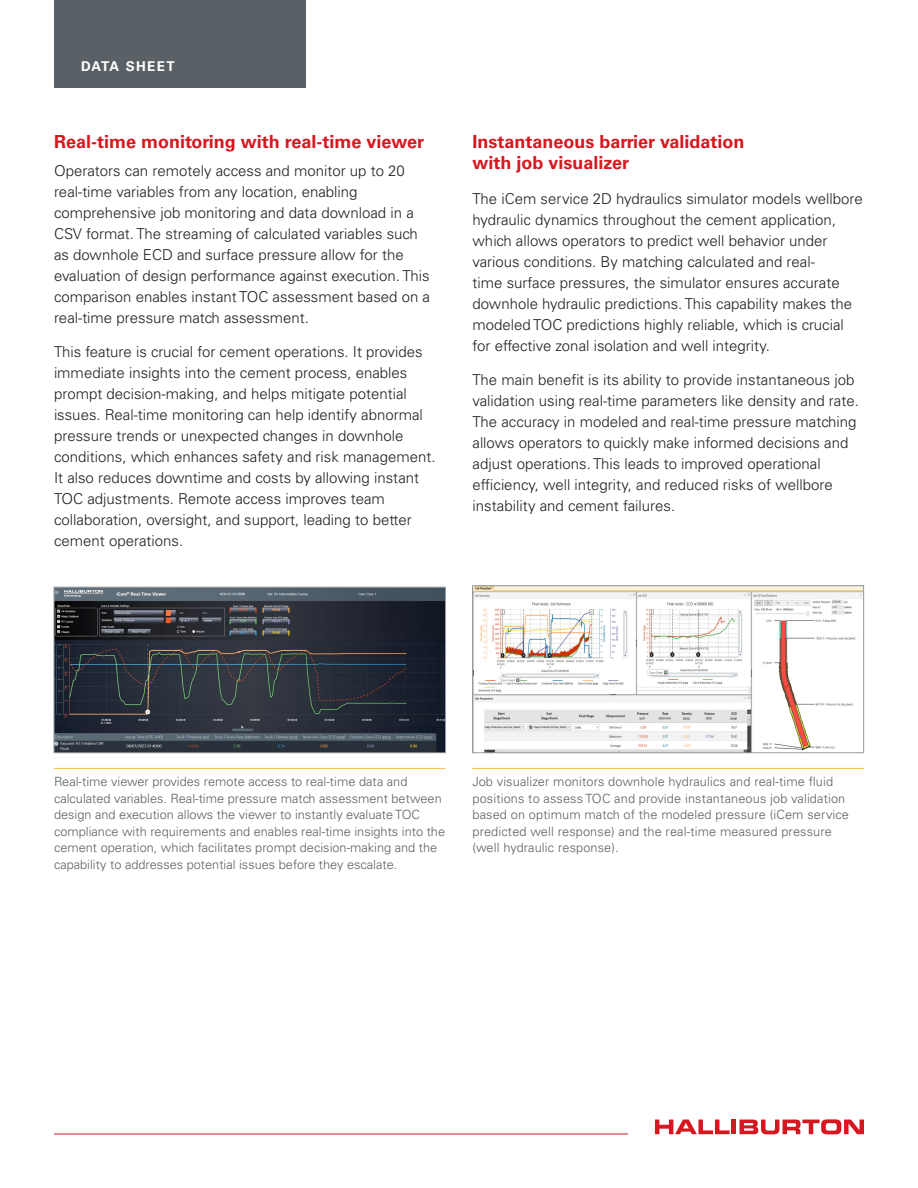
<style>
.page{position:relative;width:918px;height:1188px;background:#fff}
.page>*{position:absolute;margin:0;border:0;box-sizing:border-box;transform-origin:0 0}
._02_Body_10pt{font:700 18px/21px "Univers LT Std";color:#d7171f}
._02_Subhead__2{font:700 18px "Univers LT Std";color:#d7171f}
._02_Body_10pt-2{font:300 15px/21px "Univers LT Std";color:#231f20}
.t1{font:700 13.5px "Univers LT Std";letter-spacing:.1em;color:#fff}
._05_Photo_Caption{font:300 12.75px/16.5px "Univers LT Std";color:#5a6166}
</style>
<div class="page">
<hr style="left:54px;top:768px;width:392px;height:1px;background:#f1c148">
<img style="left:56px;top:589px;width:388px;height:162px">
<div style="left:54px;top:587px;width:392px;height:166px;border:1px solid #959ca1"></div>
<img style="left:474px;top:587px;width:388px;height:164px">
<div style="left:472px;top:585px;width:392px;height:168px;border:1px solid #959ca1"></div>
<hr style="left:472px;top:768px;width:392px;height:1px;background:#f1c148">
<svg style="left:655px;top:1120px;width:75px;height:14px"></svg>
<hr style="left:732px;top:1120px;width:4px;height:14px;background:#d7171f">
<svg style="left:739px;top:1119px;width:125px;height:15px"></svg>
<hr style="left:54px;top:1134px;width:574px;height:1px;background:#d7171f">
<div style="left:54px;top:0;width:252px;height:88px;background:#5a6166"></div>
<p class="t1" style="left:81px;top:58px;width:95px">DATA SHEET</p>
<p class="_02_Subhead__2" style="left:54px;top:131px;width:372px">Real-time monitoring with real-time viewer</p>
<p class="_02_Body_10pt-2" style="left:54px;top:160px;width:378px">Operators can remotely access and monitor up to 20 real-time variables from any location, enabling comprehensive job monitoring and data download in a CSV format. The streaming of calculated variables such as downhole ECD and surface pressure allow for the evaluation of design performance against execution. This comparison enables instant TOC assessment based on a real-time pressure match assessment.</p>
<p class="_02_Body_10pt-2" style="left:54px;top:341px;width:383px">This feature is crucial for cement operations. It provides immediate insights into the cement process, enables prompt decision-making, and helps mitigate potential issues. Real-time monitoring can help identify abnormal pressure trends or unexpected changes in downhole conditions, which enhances safety and risk management.<br>It also reduces downtime and costs by allowing instant TOC adjustments. Remote access improves team collaboration, oversight, and support, leading to better cement operations.</p>
<p class="_02_Body_10pt" style="left:472px;top:131px;width:273px">Instantaneous barrier validation with job visualizer</p>
<p class="_02_Body_10pt-2" style="left:472px;top:188px;width:392px">The iCem service 2D hydraulics simulator models wellbore hydraulic dynamics throughout the cement application, which allows operators to predict well behavior under various conditions. By matching calculated and real-<br>time surface pressures, the simulator ensures accurate downhole hydraulic predictions. This capability makes the modeled TOC predictions highly reliable, which is crucial for effective zonal isolation and well integrity.</p>
<p class="_02_Body_10pt-2" style="left:472px;top:369px;width:388px">The main benefit is its ability to provide instantaneous job validation using real-time parameters like density and rate.<br>The accuracy in modeled and real-time pressure matching allows operators to quickly make informed decisions and adjust operations. This leads to improved operational efficiency, well integrity, and reduced risks of wellbore instability and cement failures.</p>
<p class="_05_Photo_Caption" style="left:54px;top:773px;width:393px">Real-time viewer provides remote access to real-time data and calculated variables. Real-time pressure match assessment between design and execution allows the viewer to instantly evaluate TOC compliance with requirements and enables real-time insights into the cement operation, which facilitates prompt decision-making and the capability to addresses potential issues before they escalate.</p>
<p class="_05_Photo_Caption" style="left:472px;top:773px;width:378px">Job visualizer monitors downhole hydraulics and real-time fluid positions to assess TOC and provide instantaneous job validation based on optimum match of the modeled pressure (iCem service predicted well response) and the real-time measured pressure (well hydraulic response).</p>
</div>
